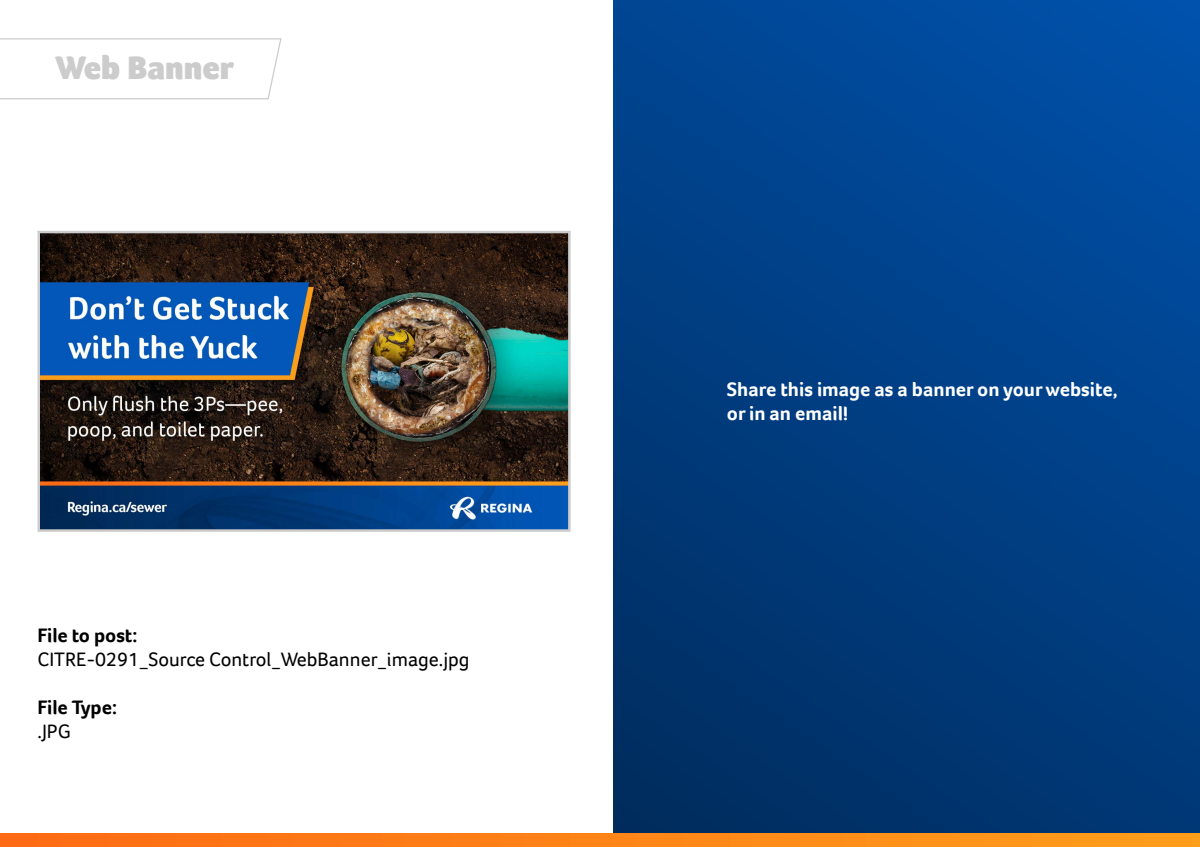
<style>
.page{position:relative;width:1200px;height:847px;background:#fff}
.page>*{position:absolute;margin:0;border:0;box-sizing:border-box;transform-origin:0 0}
.t1{font:900 33.75px "Foco";color:#ccc}
.t2{font:700 20px/24px "Foco";color:#fff}
.t3{font:20px "Foco";color:#000}
.t4{font:700 20px "Foco";letter-spacing:-.01em;color:#000}
</style>
<div class="page">
<div style="left:614px;top:0;width:586px;height:847px;background:linear-gradient(to bottom,#004ca0,#003168)"></div>
<svg style="left:0;top:834px;width:1200px;height:13px;background:#ff8317"></svg>
<img style="left:41px;top:234px;width:527px;height:295px">
<div style="left:38px;top:231px;width:533px;height:301px;border:2px solid #ccc"></div>
<svg style="left:0;top:38px;width:282px;height:62px"></svg>
<h1 class="t1" style="left:55px;top:54px;width:181px">Web Banner</h1>
<p class="t4" style="left:38px;top:627px;width:101px">File to post:</p>
<p class="t3" style="left:38px;top:651px;width:433px">CITRE-0291_Source Control_WebBanner_image.jpg</p>
<p class="t4" style="left:38px;top:699px;width:81px">File Type:</p>
<p class="t3" style="left:38px;top:723px;width:35px">.JPG</p>
<p class="t2" style="left:727px;top:378px;width:392px">Share this image as a banner on your website, or in an email!</p>
</div>
